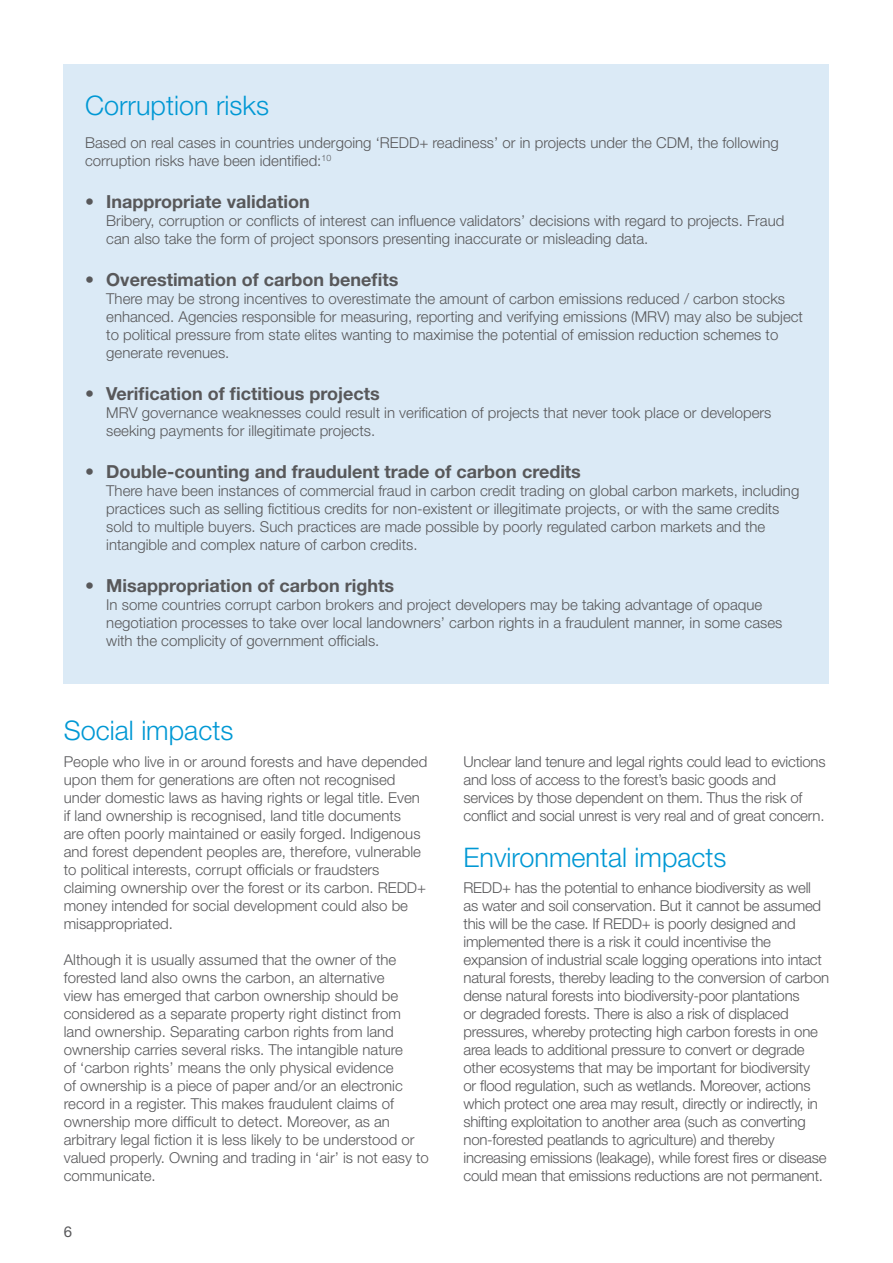
<style>
.page{position:relative;width:893px;height:1263px;background:#fff}
.page>*{position:absolute;margin:0;border:0;box-sizing:border-box;transform-origin:0 0}
.t1{font:300 27px "Helvetica Neue";color:#0098d4}
.t2{font:700 18px "Helvetica Neue";color:#58585a}
.t3{font:300 15px/18px "Helvetica Neue";color:#58585a}
</style>
<div class="page">
<div style="left:64px;top:64px;width:765px;height:620px;background:#dbeaf6"></div>
<h1 class="t1" style="left:85px;top:89px;width:186px">Corruption risks</h1>
<p class="t3" style="left:85px;top:133px;width:695px">Based on real cases in countries undergoing ‘REDD+ readiness’ or in projects under the CDM, the following corruption risks have been identified:<sup>10</sup></p>
<p class="t2" style="left:85px;top:190px;width:226px">• Inappropriate validation</p>
<p class="t3" style="left:106px;top:211px;width:679px">Bribery, corruption or conflicts of interest can influence validators’ decisions with regard to projects. Fraud can also take the form of project sponsors presenting inaccurate or misleading data.</p>
<p class="t2" style="left:85px;top:268px;width:315px">• Overestimation of carbon benefits</p>
<p class="t3" style="left:106px;top:289px;width:698px">There may be strong incentives to overestimate the amount of carbon emissions reduced / carbon stocks enhanced. Agencies responsible for measuring, reporting and verifying emissions (MRV) may also be subject to political pressure from state elites wanting to maximise the potential of emission reduction schemes to generate revenues.</p>
<p class="t2" style="left:85px;top:382px;width:296px">• Verification of fictitious projects</p>
<p class="t3" style="left:106px;top:403px;width:667px">MRV governance weaknesses could result in verification of projects that never took place or developers seeking payments for illegitimate projects.</p>
<p class="t2" style="left:85px;top:460px;width:497px">• Double-counting and fraudulent trade of carbon credits</p>
<p class="t3" style="left:106px;top:481px;width:695px">There have been instances of commercial fraud in carbon credit trading on global carbon markets, including practices such as selling fictitious credits for non-existent or illegitimate projects, or with the same credits sold to multiple buyers. Such practices are made possible by poorly regulated carbon markets and the intangible and complex nature of carbon credits.</p>
<p class="t2" style="left:85px;top:574px;width:311px">• Misappropriation of carbon rights</p>
<p class="t3" style="left:106px;top:595px;width:678px">In some countries corrupt carbon brokers and project developers may be taking advantage of opaque negotiation processes to take over local landowners’ carbon rights in a fraudulent manner, in some cases with the complicity of government officials.</p>
<h1 class="t1" style="left:64px;top:714px;width:171px">Social impacts</h1>
<p class="t3" style="left:64px;top:752px;width:365px">People who live in or around forests and have depended upon them for generations are often not recognised under domestic laws as having rights or legal title. Even if land ownership is recognised, land title documents<br>are often poorly maintained or easily forged. Indigenous and forest dependent peoples are, therefore, vulnerable to political interests, corrupt officials or fraudsters claiming ownership over the forest or its carbon. REDD+ money intended for social development could also be misappropriated.</p>
<p class="t3" style="left:64px;top:950px;width:367px">Although it is usually assumed that the owner of the forested land also owns the carbon, an alternative<br>view has emerged that carbon ownership should be considered as a separate property right distinct from land ownership. Separating carbon rights from land ownership carries several risks. The intangible nature<br>of ‘carbon rights’ means the only physical evidence<br>of ownership is a piece of paper and/or an electronic record in a register. This makes fraudulent claims of ownership more difficult to detect. Moreover, as an arbitrary legal fiction it is less likely to be understood or valued properly. Owning and trading in ‘air’ is not easy to communicate.</p>
<p class="t3" style="left:463px;top:752px;width:364px">Unclear land tenure and legal rights could lead to evictions and loss of access to the forest’s basic goods and services by those dependent on them. Thus the risk of conflict and social unrest is very real and of great concern.</p>
<h1 class="t1" style="left:463px;top:841px;width:265px">Environmental impacts</h1>
<p class="t3" style="left:463px;top:878px;width:367px">REDD+ has the potential to enhance biodiversity as well as water and soil conservation. But it cannot be assumed this will be the case. If REDD+ is poorly designed and implemented there is a risk it could incentivise the expansion of industrial scale logging operations into intact natural forests, thereby leading to the conversion of carbon dense natural forests into biodiversity-poor plantations<br>or degraded forests. There is also a risk of displaced pressures, whereby protecting high carbon forests in one area leads to additional pressure to convert or degrade other ecosystems that may be important for biodiversity<br>or flood regulation, such as wetlands. Moreover, actions which protect one area may result, directly or indirectly, in shifting exploitation to another area (such as converting non-forested peatlands to agriculture) and thereby increasing emissions (leakage), while forest fires or disease could mean that emissions reductions are not permanent.</p>
</div>
